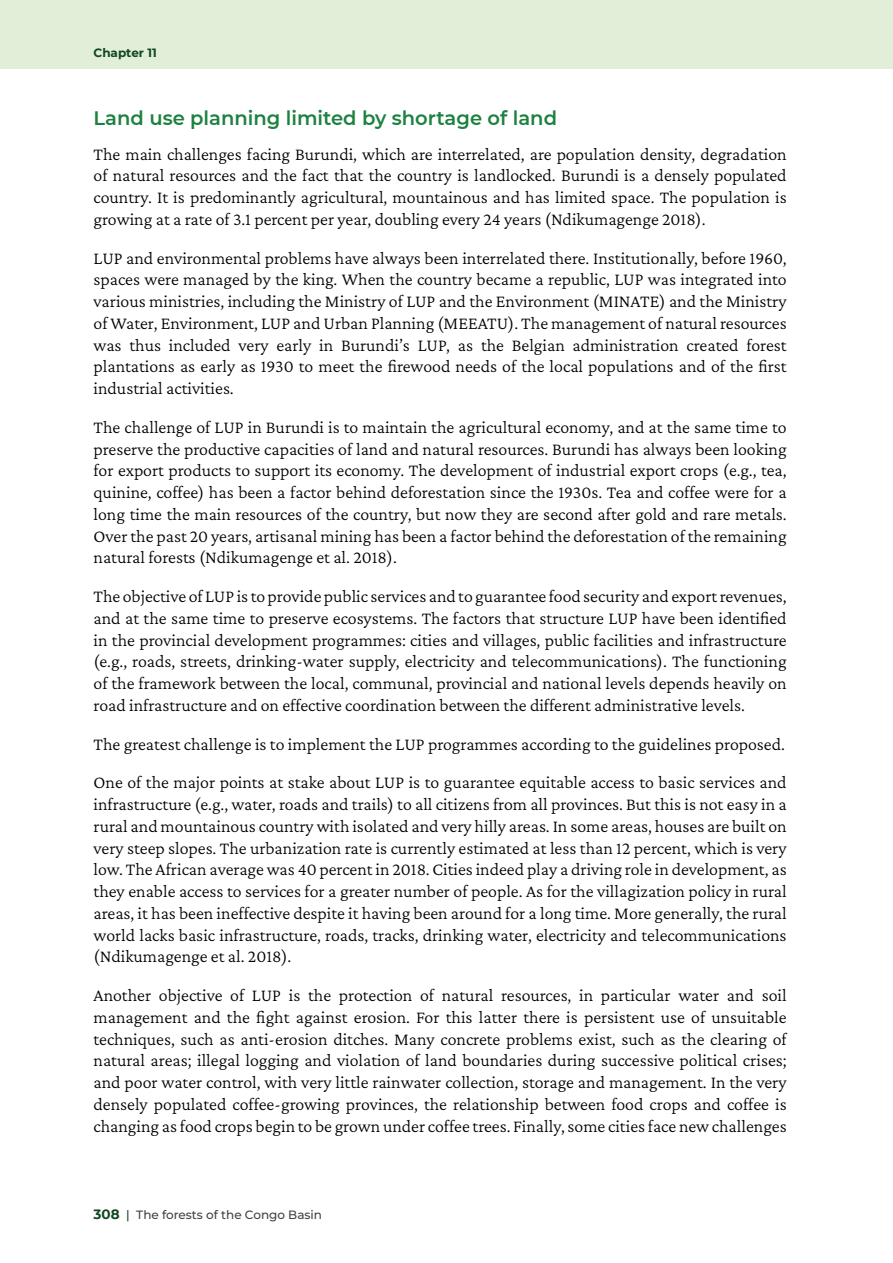
<style>
.page{position:relative;width:893px;height:1263px;background:#fff}
.page>*{position:absolute;margin:0;border:0;box-sizing:border-box;transform-origin:0 0}
.t1{font:600 19.5px "Montserrat";color:#1d8140}
.t2{font:300 18px/21.8px "Crimson Pro";color:#000;text-align:justify}
.t3{font:500 12px "Montserrat";color:#414042}
.t4{font:700 12px "Montserrat";color:#124722}
.s1{font-weight:700;font-size:13.5px;color:#124722}
.s2{color:#124722}
</style>
<div class="page">
<div style="left:0;top:0;width:893px;height:69px;background:#e1efd9"></div>
<p class="t4" style="left:94px;top:44px;width:65px">Chapter 11</p>
<p class="t1" style="left:94px;top:104px;width:465px">Land use planning limited by shortage of land</p>
<p class="t2" style="left:94px;top:143px;width:695px">The main challenges facing Burundi, which are interrelated, are population density, degradation of natural resources and the fact that the country is landlocked. Burundi is a densely populated country. It is predominantly agricultural, mountainous and has limited space. The population is growing at a rate of 3.1 percent per year, doubling every 24 years (Ndikumagenge 2018).</p>
<p class="t2" style="left:94px;top:247px;width:695px">LUP and environmental problems have always been interrelated there. Institutionally, before 1960, spaces were managed by the king. When the country became a republic, LUP was integrated into various ministries, including the Ministry of LUP and the Environment (MINATE) and the Ministry of Water, Environment, LUP and Urban Planning (MEEATU). The management of natural resources was thus included very early in Burundi’s LUP, as the Belgian administration created forest plantations as early as 1930 to meet the firewood needs of the local populations and of the first industrial activities.</p>
<p class="t2" style="left:94px;top:416px;width:695px">The challenge of LUP in Burundi is to maintain the agricultural economy, and at the same time to preserve the productive capacities of land and natural resources. Burundi has always been looking for export products to support its economy. The development of industrial export crops (e.g., tea, quinine, coffee) has been a factor behind deforestation since the 1930s. Tea and coffee were for a long time the main resources of the country, but now they are second after gold and rare metals.<br>Over the past 20 years, artisanal mining has been a factor behind the deforestation of the remaining natural forests (Ndikumagenge et al. 2018).</p>
<p class="t2" style="left:94px;top:585px;width:695px">The objective of LUP is to provide public services and to guarantee food security and export revenues, and at the same time to preserve ecosystems. The factors that structure LUP have been identified in the provincial development programmes: cities and villages, public facilities and infrastructure (e.g., roads, streets, drinking-water supply, electricity and telecommunications). The functioning of the framework between the local, communal, provincial and national levels depends heavily on road infrastructure and on effective coordination between the different administrative levels.</p>
<p class="t2" style="left:94px;top:724px;width:695px;line-height:38.7px">The greatest challenge is to implement the LUP programmes according to the guidelines proposed.<br>One of the major points at stake about LUP is to guarantee equitable access to basic services and</p>
<p class="t2" style="left:94px;top:793px;width:695px">infrastructure (e.g., water, roads and trails) to all citizens from all provinces. But this is not easy in a rural and mountainous country with isolated and very hilly areas. In some areas, houses are built on very steep slopes. The urbanization rate is currently estimated at less than 12 percent, which is very low. The African average was 40 percent in 2018. Cities indeed play a driving role in development, as they enable access to services for a greater number of people. As for the villagization policy in rural areas, it has been ineffective despite it having been around for a long time. More generally, the rural world lacks basic infrastructure, roads, tracks, drinking water, electricity and telecommunications (Ndikumagenge et al. 2018).</p>
<p class="t2" style="left:94px;top:984px;width:695px">Another objective of LUP is the protection of natural resources, in particular water and soil management and the fight against erosion. For this latter there is persistent use of unsuitable techniques, such as anti-erosion ditches. Many concrete problems exist, such as the clearing of natural areas; illegal logging and violation of land boundaries during successive political crises; and poor water control, with very little rainwater collection, storage and management. In the very densely populated coffee-growing provinces, the relationship between food crops and coffee is changing as food crops begin to be grown under coffee trees. Finally, some cities face new challenges</p>
<p class="t3" style="left:94px;top:1206px;width:230px"><span class="s1">308</span> <span class="s2">|</span> The forests of the Congo Basin</p>
</div>
